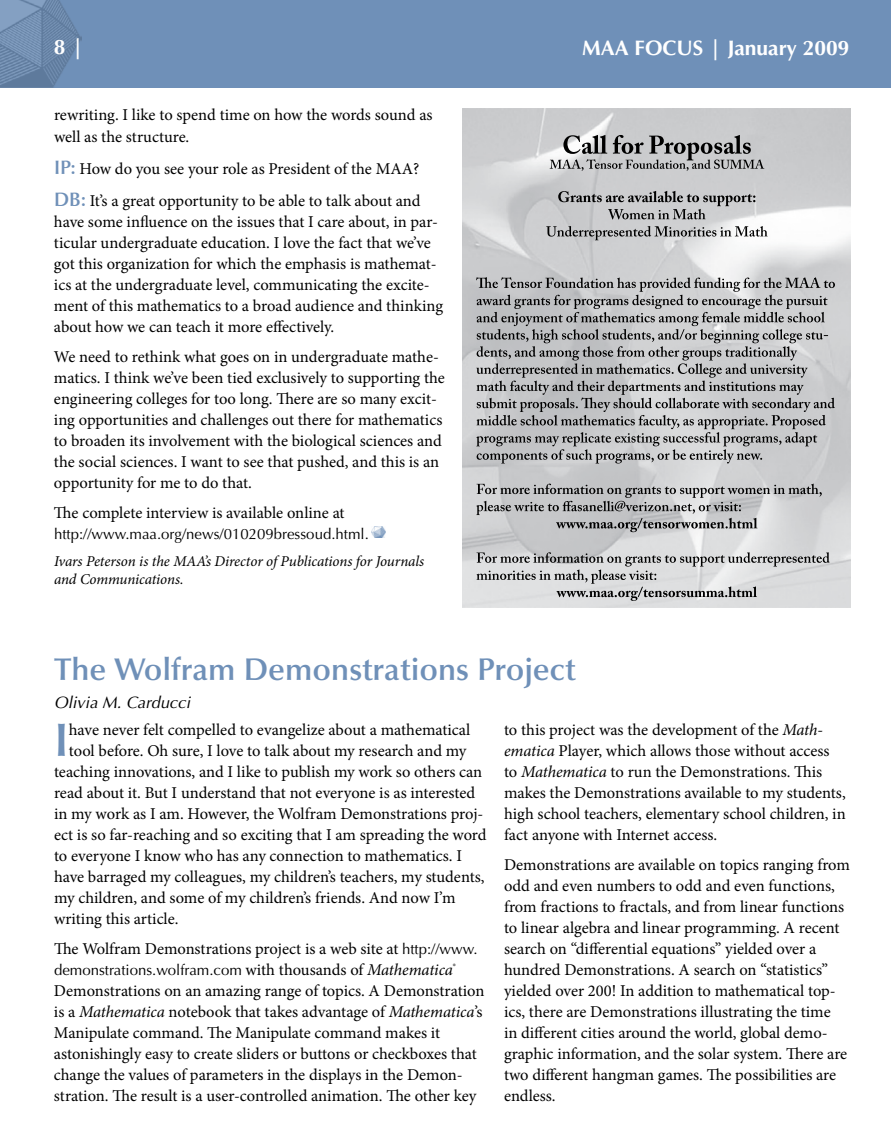
<style>
.page{position:relative;width:891px;height:1148px;background:#fff}
.page>*{position:absolute;margin:0;border:0;box-sizing:border-box;transform-origin:0 0}
.t1{font:600 47.1px "Optima";color:#6f90b8}
.t2{font:600 31.5px "Optima";color:#6f90b8}
.t3{font:700 21px "Optima";color:#fff}
.t4{font:16.5px/21px "Minion Pro";letter-spacing:-.005em;color:#000}
.t5{font:italic 16.5px "Optima";color:#000}
.t6{font:15px "Optima";color:#000}
.t7{font:italic 15px/18px "Minion Pro";letter-spacing:-.01em;color:#000}
.s1{font-family:"Optima";font-weight:600;font-size:19.5px;color:#6f90b8}
.s2{font-family:"Optima";font-size:15px}
.s3{font-family:"Minion Pro";font-size:16.5px}
.s4{font-family:"Minion Pro";font-style:italic;font-size:16.5px}
.s5{font-style:italic}
</style>
<div class="page">
<div style="left:0;top:0;width:891px;height:88px;background:#6f90b8"></div>
<img style="left:0;top:0;width:81px;height:87px">
<img style="left:463px;top:108px;width:387px;height:499px">
<img style="left:563px;top:135px;width:179px;height:19px">
<img style="left:562px;top:159px;width:202px;height:10px">
<img style="left:558px;top:191px;width:192px;height:11px">
<img style="left:613px;top:209px;width:93px;height:10px">
<img style="left:565px;top:226px;width:183px;height:10px">
<svg style="left:755px;top:226px;width:13px;height:10px"></svg>
<img style="left:476px;top:277px;width:222px;height:11px">
<img style="left:768px;top:277px;width:52px;height:11px">
<img style="left:504px;top:295px;width:179px;height:10px">
<img style="left:687px;top:295px;width:141px;height:10px">
<img style="left:491px;top:312px;width:152px;height:10px">
<img style="left:767px;top:312px;width:58px;height:10px">
<img style="left:551px;top:329px;width:76px;height:10px">
<img style="left:672px;top:329px;width:111px;height:10px">
<img style="left:532px;top:346px;width:136px;height:10px">
<img style="left:725px;top:346px;width:65px;height:11px">
<img style="left:492px;top:363px;width:166px;height:11px">
<img style="left:678px;top:363px;width:122px;height:11px">
<img style="left:534px;top:380px;width:81px;height:11px">
<img style="left:699px;top:380px;width:95px;height:11px">
<img style="left:581px;top:397px;width:95px;height:11px">
<img style="left:682px;top:398px;width:153px;height:10px">
<img style="left:554px;top:415px;width:112px;height:10px">
<img style="left:741px;top:415px;width:85px;height:10px">
<img style="left:503px;top:432px;width:141px;height:10px">
<img style="left:676px;top:436px;width:28px;height:6px">
<img style="left:705px;top:432px;width:15px;height:10px">
<img style="left:731px;top:432px;width:86px;height:14px">
<img style="left:538px;top:449px;width:142px;height:11px">
<img style="left:704px;top:449px;width:46px;height:11px">
<img style="left:477px;top:483px;width:192px;height:11px">
<img style="left:715px;top:483px;width:103px;height:11px">
<img style="left:563px;top:501px;width:62px;height:10px">
<img style="left:687px;top:502px;width:54px;height:9px">
<img style="left:637px;top:518px;width:120px;height:10px">
<img style="left:477px;top:552px;width:192px;height:11px">
<img style="left:720px;top:552px;width:110px;height:11px">
<img style="left:489px;top:569px;width:164px;height:11px">
<img style="left:638px;top:586px;width:119px;height:11px">
<svg style="left:372px;top:526px;width:13px;height:12px"></svg>
<p class="t3" style="left:54px;top:35px;width:32px">8 |</p>
<p class="t3" style="left:582px;top:35px;width:269px">MAA FOCUS | January 2009</p>
<p class="t4" style="left:54px;top:104px;width:380px;line-height:21.6px">rewriting. I like to spend time on how the words sound as well as the structure.</p>
<p class="t4" style="left:54px;top:153px;width:368px;line-height:32.2px"><span class="s1">IP:</span> How do you see your role as President of the MAA?<br><span class="s1">DB:</span> It’s a great opportunity to be able to talk about and</p>
<p class="t4" style="left:54px;top:212px;width:391px">have some influence on the issues that I care about, in par&shy;ticular undergraduate education. I love the fact that we’ve got this organization for which the emphasis is mathemat&shy;ics at the undergraduate level, communicating the excite&shy;ment of this mathematics to a broad audience and thinking about how we can teach it more effectively.</p>
<p class="t4" style="left:54px;top:346px;width:393px">We need to rethink what goes on in undergraduate mathe&shy;matics. I think we’ve been tied exclusively to supporting the engineering colleges for too long. There are so many excit&shy;ing opportunities and challenges out there for mathematics to broaden its involvement with the biological sciences and the social sciences. I want to see that pushed, and this is an opportunity for me to do that.</p>
<p class="t4" style="left:54px;top:502px;width:292px">The complete interview is available online at</p>
<p class="t6" style="left:54px;top:525px;width:316px">http://www.maa.org/news/010209bressoud.html.</p>
<p class="t7" style="left:54px;top:552px;width:372px">Ivars Peterson is the MAA’s Director of Publications for Journals and Communications.</p>
<h2 class="t2" style="left:54px;top:651px;width:523px">The Wolfram Demonstrations Project</h2>
<p class="t5" style="left:54px;top:692px;width:138px">Olivia M. Carducci</p>
<h1 class="t1" style="left:54px;top:713px;width:16px">I</h1>
<p class="t4" style="left:69px;top:719px;width:403px">have never felt compelled to evangelize about a mathematical</p>
<p class="t4" style="left:69px;top:740px;width:399px">tool before. Oh sure, I love to talk about my research and my</p>
<p class="t4" style="left:54px;top:761px;width:430px">teaching innovations, and I like to publish my work so others can</p>
<p class="t4" style="left:54px;top:782px;width:423px">read about it. But I understand that not everyone is as interested</p>
<p class="t4" style="left:54px;top:803px;width:431px">in my work as I am. However, the Wolfram Demonstrations proj-</p>
<p class="t4" style="left:54px;top:824px;width:434px">ect is so far-reaching and so exciting that I am spreading the word</p>
<p class="t4" style="left:54px;top:845px;width:410px">to everyone I know who has any connection to mathematics. I</p>
<p class="t4" style="left:54px;top:866px;width:432px">have barraged my colleagues, my children’s teachers, my students,</p>
<p class="t4" style="left:54px;top:887px;width:403px">my children, and some of my children’s friends. And now I’m</p>
<p class="t4" style="left:54px;top:908px;width:126px">writing this article.</p>
<p class="t4" style="left:54px;top:938px;width:425px">The Wolfram Demonstrations project is a web site at <span class="s2">http://www.</span></p>
<p class="t6" style="left:54px;top:961px;width:404px">demonstrations.wolfram.com <span class="s3">with thousands of</span> <span class="s4">Mathematica</span><sup>®</sup></p>
<p class="t4" style="left:54px;top:980px;width:432px">Demonstrations on an amazing range of topics. A Demonstration is a <span class="s5">Mathematica</span> notebook that takes advantage of <span class="s5">Mathematica</span>’s Manipulate command. The Manipulate command makes it astonishingly easy to create sliders or buttons or checkboxes that change the values of parameters in the displays in the Demon&shy;stration. The result is a user-controlled animation. The other key</p>
<p class="t4" style="left:504px;top:719px;width:343px">to this project was the development of the <span class="s5">Math&shy;ematica</span> Player, which allows those without access to <span class="s5">Mathematica</span> to run the Demonstrations. This makes the Demonstrations available to my students, high school teachers, elementary school children, in fact anyone with Internet access.</p>
<p class="t4" style="left:504px;top:854px;width:348px">Demonstrations are available on topics ranging from odd and even numbers to odd and even functions, from fractions to fractals, and from linear functions to linear algebra and linear programming. A recent search on “differential equations” yielded over a hundred Demonstrations. A search on “statistics” yielded over 200! In addition to mathematical top&shy;ics, there are Demonstrations illustrating the time<br>in different cities around the world, global demo&shy;graphic information, and the solar system. There are two different hangman games. The possibilities are endless.</p>
</div>
